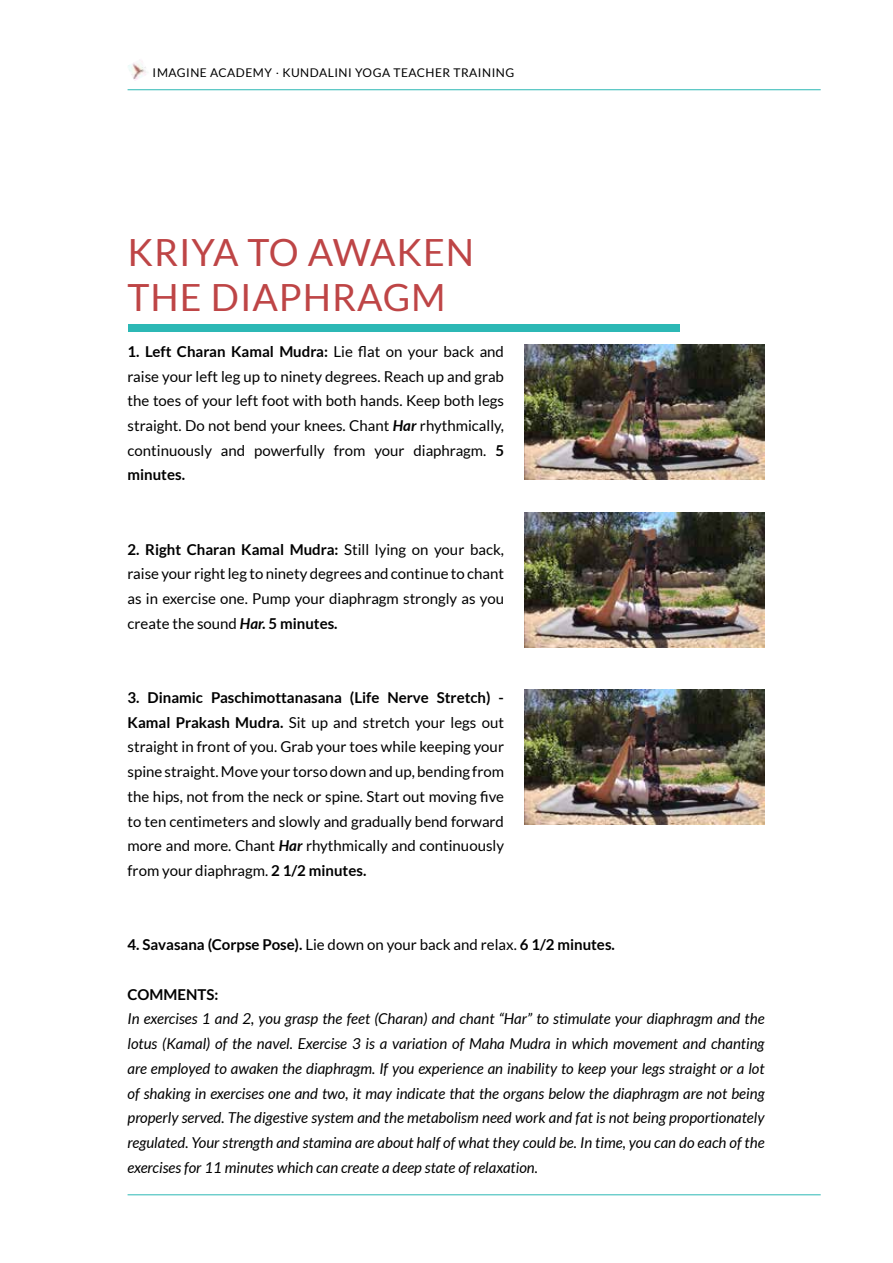
<style>
.page{position:relative;width:893px;height:1263px;background:#fff}
.page>*{position:absolute;margin:0;border:0;box-sizing:border-box;transform-origin:0 0}
.t1{font:37.5px/45px "Lato";letter-spacing:.025em;color:#be4546}
.t2{font:15px/24.8px "Lato";color:#000;text-align:justify}
.t3{font:italic 15px/24.8px "Lato";color:#000;text-align:justify}
.t4{font:700 15px "Lato";color:#000}
.t5{font:12px "Lato";letter-spacing:.04em;color:#000}
.s1{font-family:"Perpetua";font-weight:700;font-style:italic}
.s2{font-weight:700}
.s3{font-weight:700;font-style:italic}
.s4{font-weight:400}
</style>
<div class="page">
<div style="left:128px;top:325px;width:552px;height:7px;background:#2cb8b5"></div>
<hr style="left:128px;top:89px;width:693px;height:1px;background:#2cb8b5">
<hr style="left:128px;top:1194px;width:693px;height:1px;background:#2cb8b5">
<img style="left:128px;top:61px;width:20px;height:20px">
<img style="left:524px;top:345px;width:241px;height:135px">
<img style="left:524px;top:513px;width:241px;height:135px">
<img style="left:524px;top:689px;width:241px;height:135px">
<p class="t5" style="left:152px;top:66px;width:363px">IMAGINE ACADEMY <span class="s1">∙</span> KUNDALINI YOGA TEACHER TRAINING</p>
<h1 class="t1" style="left:128px;top:230px;width:348px">KRIYA TO AWAKEN<br>THE DIAPHRAGM</h1>
<p class="t2" style="left:128px;top:339px;width:378px"><span class="s2">1. Left Charan Kamal Mudra:</span> Lie flat on your back and raise your left leg up to ninety degrees. Reach up and grab the toes of your left foot with both hands. Keep both legs straight. Do not bend your knees. Chant <span class="s3">Har</span> rhythmically, continuously and powerfully from your diaphragm. <span class="s2">5 minutes.</span></p>
<p class="t2" style="left:128px;top:537px;width:378px"><span class="s2">2. Right Charan Kamal Mudra:</span> Still lying on your back, raise your right leg to ninety degrees and continue to chant as in exercise one. Pump your diaphragm strongly as you create the sound <span class="s3">Har.</span> <span class="s2">5 minutes.</span></p>
<p class="t2" style="left:128px;top:685px;width:378px"><span class="s2">3. Dinamic Paschimottanasana (Life Nerve Stretch) - Kamal Prakash Mudra.</span> Sit up and stretch your legs out straight in front of you. Grab your toes while keeping your spine straight. Move your torso down and up, bending from the hips, not from the neck or spine. Start out moving five to ten centimeters and slowly and gradually bend forward more and more. Chant <span class="s3">Har</span> rhythmically and continuously from your diaphragm. <span class="s2">2 1/2 minutes.</span></p>
<p class="t4" style="left:128px;top:936px;width:489px">4. Savasana (Corpse Pose). <span class="s4">Lie down on your back and relax.</span> 6 1/2 minutes.</p>
<p class="t4" style="left:128px;top:986px;width:92px">COMMENTS:</p>
<p class="t3" style="left:128px;top:1007px;width:639px">In exercises 1 and 2, you grasp the feet (Charan) and chant “Har” to stimulate your diaphragm and the lotus (Kamal) of the navel. Exercise 3 is a variation of Maha Mudra in which movement and chanting are employed to awaken the diaphragm. If you experience an inability to keep your legs straight or a lot of shaking in exercises one and two, it may indicate that the organs below the diaphragm are not being properly served. The digestive system and the metabolism need work and fat is not being proportionately regulated. Your strength and stamina are about half of what they could be. In time, you can do each of the exercises for 11 minutes which can create a deep state of relaxation.</p>
</div>
